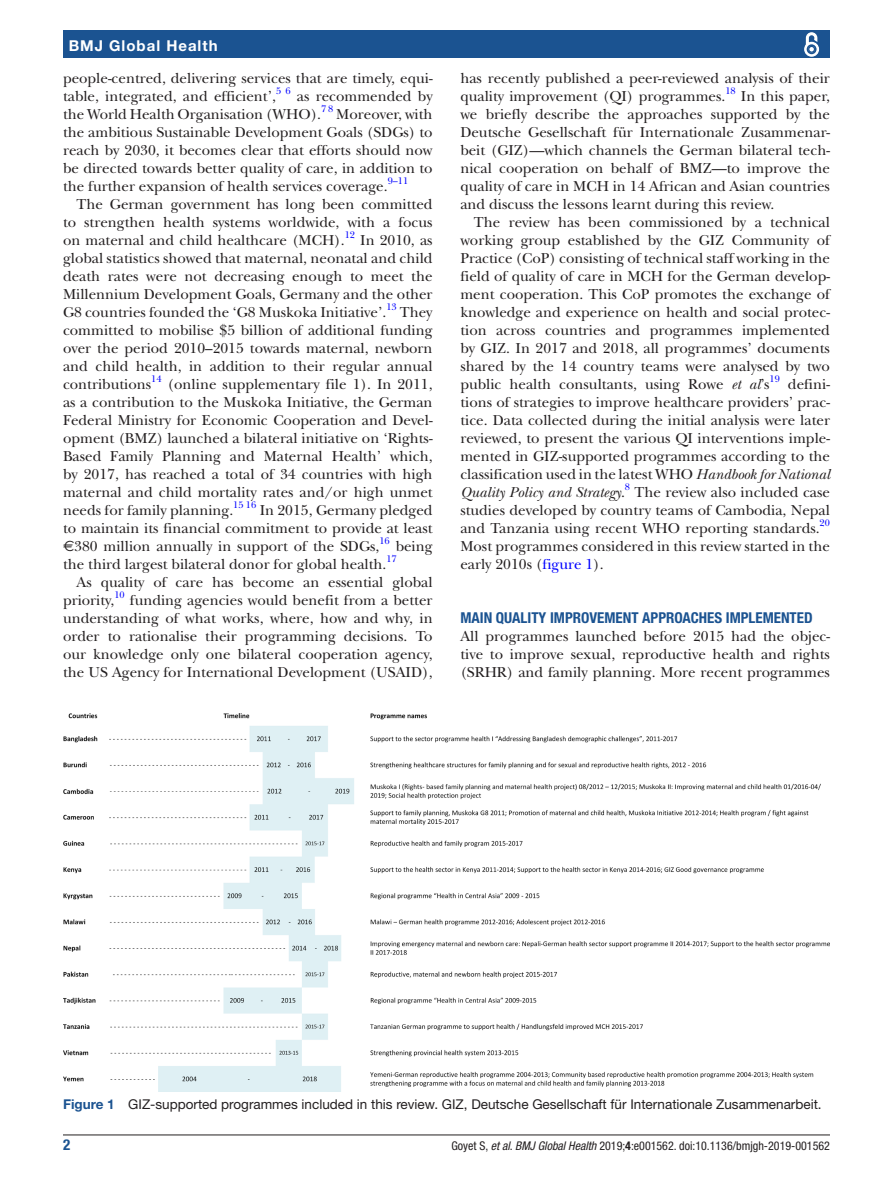
<style>
.page{position:relative;width:893px;height:1191px;background:#fff}
.page>*{position:absolute;margin:0;border:0;box-sizing:border-box;transform-origin:0 0}
.t1{font:15px/18px "New Baskerville";color:#231f20;text-align:justify}
.t2{font:700 condensed 15px "Helvetica Neue LT Std";color:#1b5391}
.t3{font:700 15px "Helvetica Neue LT Std";letter-spacing:.065em;color:#fff}
.t4{font:13.5px "Helvetica Neue LT Std";color:#231f20}
.t5{font:condensed 12px "Helvetica Neue LT Std";color:#231f20}
.t6{font:9.9px "New Baskerville";color:#00f}
.s1{font-style:italic}
.s2{color:#00f}
.s3{font-weight:700;color:#1b5391}
.s4{font-weight:700}
</style>
<div class="page">
<hr style="left:63px;top:1134px;width:767px;height:1px;background:#231f20">
<div style="left:63px;top:31px;width:767px;height:27px;background:#1b5391"></div>
<svg style="left:804px;top:32px;width:16px;height:25px"></svg>
<div style="left:808px;top:46px;width:7px;height:7px;border:1px solid #1b5391;border-radius:50%"></div>
<img style="left:63px;top:713px;width:767px;height:378px">
<p class="t3" style="left:69px;top:36px;width:150px">BMJ Global Health</p>
<p class="t1" style="left:63px;top:69px;width:371px">people-centred, delivering services that are timely, equi&shy;table, integrated, and efficient’,</p>
<p class="t6" style="left:276px;top:85px;width:16px">5 6</p>
<p class="t1" style="left:63px;top:87px;width:371px;text-indent:234px">as recommended by the World Health Organisation (WHO).</p>
<p class="t6" style="left:321px;top:103px;width:14px">7 8</p>
<p class="t1" style="left:63px;top:105px;width:371px;text-indent:273px">Moreover, with the ambitious Sustainable Development Goals (SDGs) to reach by 2030, it becomes clear that efforts should now be directed towards better quality of care, in addition to the further expansion of health services coverage.</p>
<p class="t6" style="left:388px;top:175px;width:22px">9–11</p>
<p class="t1" style="left:63px;top:195px;width:371px;text-indent:14px">The German government has long been committed to strengthen health systems worldwide, with a focus on maternal and child healthcare (MCH).</p>
<p class="t6" style="left:345px;top:229px;width:12px">12</p>
<p class="t1" style="left:63px;top:231px;width:371px;text-indent:297px">In 2010, as global statistics showed that maternal, neonatal and child death rates were not decreasing enough to meet the Millennium Development Goals, Germany and the other G8 countries founded the ‘G8 Muskoka Initiative’.</p>
<p class="t6" style="left:386px;top:301px;width:12px">13</p>
<p class="t1" style="left:63px;top:303px;width:371px;text-indent:337px">They committed to mobilise $5 billion of additional funding over the period 2010–2015 towards maternal, newborn and child health, in addition to their regular annual contributions</p>
<p class="t6" style="left:151px;top:373px;width:12px">14</p>
<p class="t1" style="left:168px;top:375px;width:266px">(online supplementary file 1). In 2011,</p>
<p class="t1" style="left:63px;top:393px;width:371px">as a contribution to the Muskoka Initiative, the German</p>
<p class="t1" style="left:63px;top:411px;width:371px">Federal Ministry for Economic Cooperation and Devel-</p>
<p class="t1" style="left:63px;top:429px;width:371px">opment (BMZ) launched a bilateral initiative on ‘Rights-</p>
<p class="t1" style="left:63px;top:447px;width:371px">Based Family Planning and Maternal Health’ which,</p>
<p class="t1" style="left:63px;top:465px;width:371px">by 2017, has reached a total of 34 countries with high</p>
<p class="t1" style="left:63px;top:483px;width:371px">maternal and child mortality rates and/or high unmet</p>
<p class="t1" style="left:63px;top:501px;width:371px">needs for family planning.<sup>15</sup> <sup>16</sup> In 2015, Germany pledged</p>
<p class="t1" style="left:63px;top:519px;width:371px">to maintain its financial commitment to provide at least</p>
<p class="t1" style="left:74px;top:537px;width:307px">380 million annually in support of the SDGs,</p>
<p class="t6" style="left:379px;top:535px;width:12px">16</p>
<p class="t1" style="left:396px;top:537px;width:38px">being</p>
<p class="t1" style="left:63px;top:555px;width:325px">the third largest bilateral donor for global health.</p>
<p class="t6" style="left:386px;top:553px;width:12px">17</p>
<p class="t1" style="left:63px;top:573px;width:371px;text-indent:14px">As quality of care has become an essential global priority,</p>
<p class="t6" style="left:114px;top:589px;width:12px">10</p>
<p class="t1" style="left:63px;top:591px;width:371px;text-indent:67px">funding agencies would benefit from a better understanding of what works, where, how and why, in order to rationalise their programming decisions. To our knowledge only one bilateral cooperation agency, the US Agency for International Development (USAID),</p>
<p class="t1" style="left:460px;top:69px;width:371px">has recently published a peer-reviewed analysis of their quality improvement (QI) programmes.</p>
<p class="t6" style="left:725px;top:85px;width:12px">18</p>
<p class="t1" style="left:460px;top:87px;width:371px;text-indent:281px">In this paper, we briefly describe the approaches supported by the Deutsche Gesellschaft für Internationale Zusammenar&shy;beit (GIZ)—which channels the German bilateral tech&shy;nical cooperation on behalf of BMZ—to improve the quality of care in MCH in 14 African and Asian countries and discuss the lessons learnt during this review.</p>
<p class="t1" style="left:460px;top:213px;width:371px;text-indent:14px">The review has been commissioned by a technical working group established by the GIZ Community of Practice (CoP) consisting of technical staff working in the field of quality of care in MCH for the German develop&shy;ment cooperation. This CoP promotes the exchange of knowledge and experience on health and social protec&shy;tion across countries and programmes implemented by GIZ. In 2017 and 2018, all programmes’ documents shared by the 14 country teams were analysed by two public health consultants, using Rowe <span class="s1">et al</span>’s</p>
<p class="t6" style="left:770px;top:373px;width:12px">19</p>
<p class="t1" style="left:460px;top:375px;width:371px;text-indent:328px">defini&shy;tions of strategies to improve healthcare providers’ prac&shy;tice. Data collected during the initial analysis were later reviewed, to present the various QI interventions imple&shy;mented in GIZ-supported programmes according to the classification used in the latest WHO <span class="s1">Handbook for National Quality Policy and Strategy</span>.<sup>8</sup> The review also included case studies developed by country teams of Cambodia, Nepal and Tanzania using recent WHO reporting standards.</p>
<p class="t6" style="left:820px;top:517px;width:12px">20</p>
<p class="t1" style="left:460px;top:537px;width:371px">Most programmes considered in this review started in the early 2010s (<span class="s2">figure 1</span>).</p>
<p class="t2" style="left:460px;top:609px;width:354px">MAI N QUALITY IM PROVEMENT APPROACHES IM PLEMENTED</p>
<p class="t1" style="left:460px;top:627px;width:371px">All programmes launched before 2015 had the objec&shy;tive to improve sexual, reproductive health and rights (SRHR) and family planning. More recent programmes</p>
<p class="t4" style="left:63px;top:1096px;width:760px"><span class="s3">Figure 1</span> GIZ-supported programmes included in this review. GIZ, Deutsche Gesellschaft für Internationale Zusammenarbeit.</p>
<p class="t2" style="left:63px;top:1135px;width:9px">2</p>
<p class="t5" style="left:451px;top:1138px;width:380px">Goyet S, <span class="s1">et al</span>. <span class="s1">BMJ Global Health</span> 2019;<span class="s4">4</span>:e001562. doi:10.1136/bmjgh-2019-001562</p>
</div>
